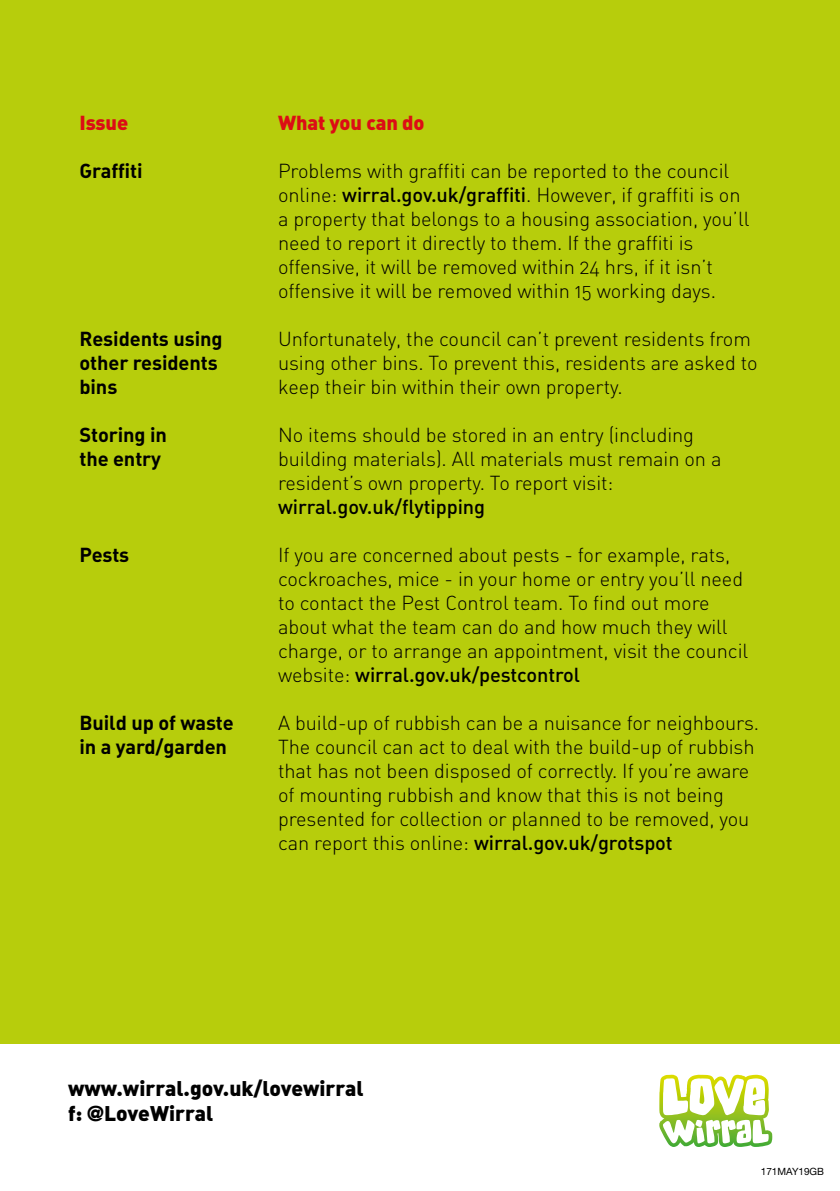
<style>
.page{position:relative;width:840px;height:1191px;background:#fff}
.page>*{position:absolute;margin:0;border:0;box-sizing:border-box;transform-origin:0 0}
.t1{font:21px/25.2px "DIN Black Alternate";color:#000}
.t2{font:20px/24px "DIN Light Alternate";letter-spacing:-.005em;color:#000}
.t3{font:20px "DIN Medium Alternate";letter-spacing:-.005em;color:#000}
.t4{font:20px/24px "DIN Bold Alternate";letter-spacing:-.005em;color:#000}
.t5{font:20px "DIN Black Alternate";letter-spacing:-.005em;color:#dc0d15}
.t6{font:10px "Helvetica Neue LT Std";color:#000}
.s1{font-family:"DIN Medium Alternate"}
.s2{font-family:"DIN Light Alternate"}
.s3{font-family:"Helvetica Neue LT Std";font-weight:900}
</style>
<div class="page">
<div style="left:0;top:0;width:839px;height:1043px;background:#b7cd0c"></div>
<svg style="left:659px;top:1074px;width:112px;height:73px"></svg>
<p class="t5" style="left:79px;top:110px;width:50px">Issue</p>
<p class="t5" style="left:278px;top:110px;width:148px">What you can do</p>
<p class="t4" style="left:79px;top:158px;width:65px">Graffiti</p>
<p class="t4" style="left:79px;top:326px;width:145px">Residents using other residents bins</p>
<p class="t4" style="left:79px;top:422px;width:89px">Storing in the entry</p>
<p class="t4" style="left:79px;top:542px;width:51px">Pests</p>
<p class="t4" style="left:79px;top:710px;width:156px">Build up of waste in a yard/garden</p>
<p class="t2" style="left:278px;top:158px;width:472px">Problems with graffiti can be reported to the council online: <span class="s1">wirral.gov.uk/graffiti</span>. However, if graffiti is on a property that belongs to a housing association, you’ll need to report it directly to them. If the graffiti is offensive, it will be removed within 24 hrs, if it isn’t offensive it will be removed within 15 working days.</p>
<p class="t2" style="left:278px;top:326px;width:480px">Unfortunately, the council can’t prevent residents from using other bins. To prevent this, residents are asked to keep their bin within their own property.</p>
<p class="t2" style="left:278px;top:422px;width:444px">No items should be stored in an entry (including building materials). All materials must remain on a resident’s own property. To report visit:</p>
<p class="t3" style="left:278px;top:494px;width:208px">wirral.gov.uk/flytipping</p>
<p class="t2" style="left:278px;top:542px;width:471px">If you are concerned about pests - for example, rats, cockroaches, mice - in your home or entry you’ll need to contact the Pest Control team. To find out more about what the team can do and how much they will charge, or to arrange an appointment, visit the council</p>
<p class="t3" style="left:278px;top:662px;width:303px"><span class="s2">website:</span> wirral.gov.uk/pestcontrol</p>
<p class="t2" style="left:278px;top:710px;width:482px">A build-up of rubbish can be a nuisance for neighbours.<br>The council can act to deal with the build-up of rubbish that has not been disposed of correctly. If you’re aware of mounting rubbish and know that this is not being presented for collection or planned to be removed, you</p>
<p class="t3" style="left:278px;top:830px;width:396px"><span class="s2">can report this online:</span> wirral.gov.uk/grotspot</p>
<p class="t1" style="left:68px;top:1074px;width:297px">www.wirral.gov.uk/lovewirral f: <span class="s3">@</span>LoveWirral</p>
<p class="t6" style="left:760px;top:1165px;width:65px">171MAY19GB</p>
</div>
